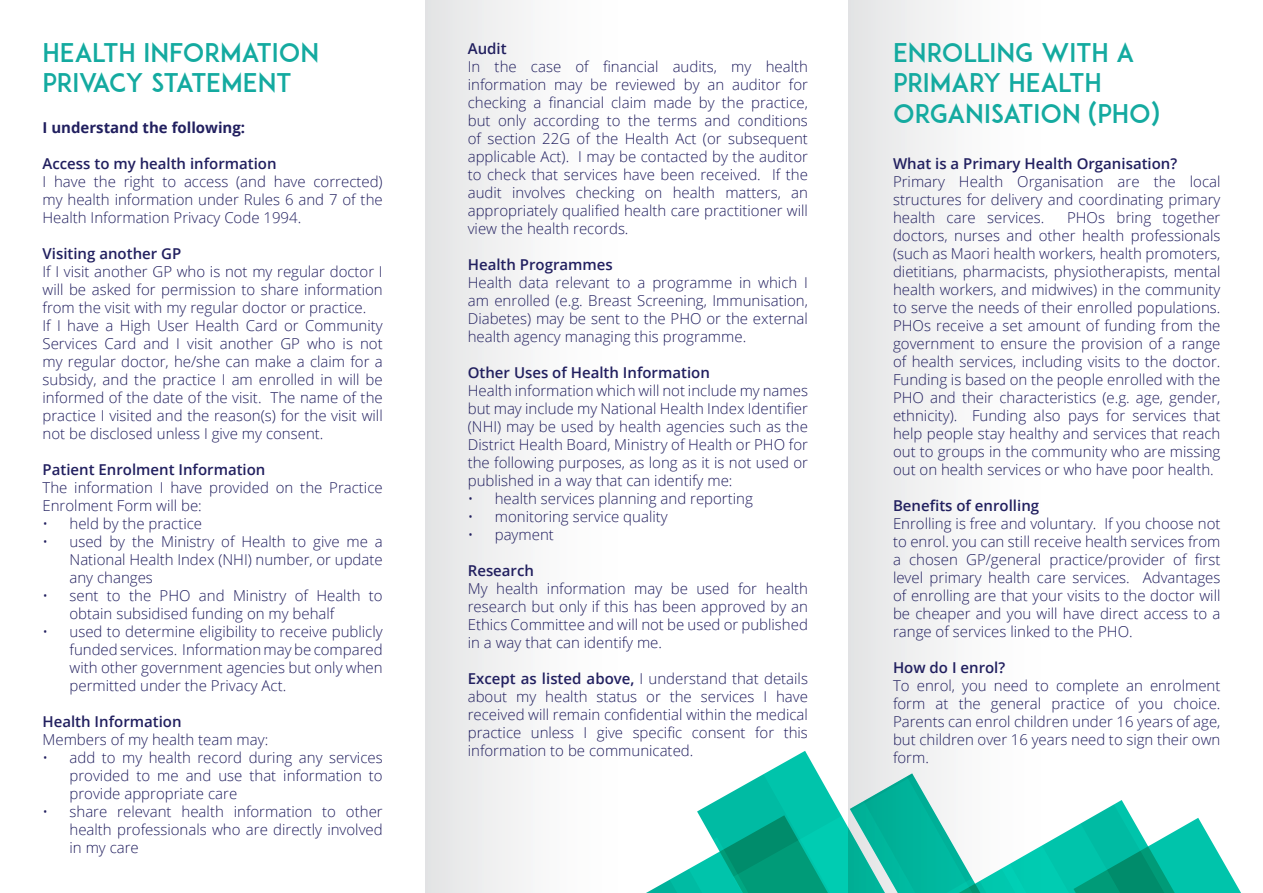
<style>
.page{position:relative;width:1263px;height:893px;background:#fff}
.page>*{position:absolute;margin:0;border:0;box-sizing:border-box;transform-origin:0 0}
.t1{font:25.5px/30.6px "ADAM.CGPRO";color:#14aaa0}
.t2{font:300 15px/18px "Open Sans";color:#211f5f;text-align:justify}
.t3{font:600 15px "Open Sans";color:#211f5f}
.t4{font:700 15px "Open Sans";color:#211f5f}
.s1{font-weight:600}
</style>
<div class="page">
<svg style="left:646px;top:751px;width:595px;height:142px"></svg>
<div style="left:426px;top:0;width:197px;height:893px;background:linear-gradient(to right,#e5e5e6,#fff)"></div>
<svg style="left:848px;top:0;width:198px;height:893px"></svg>
<p class="t1" style="left:43px;top:37px;width:278px">HEALTH INFORMATION<br>PRIVACY STATEMENT</p>
<p class="t4" style="left:43px;top:117px;width:204px">I understand the following:</p>
<p class="t3" style="left:43px;top:153px;width:236px">Access to my health information</p>
<p class="t2" style="left:43px;top:172px;width:342px">I have the right to access (and have corrected) my health information under Rules 6 and 7 of the Health Information Privacy Code 1994.</p>
<p class="t3" style="left:43px;top:243px;width:140px">Visiting another GP</p>
<p class="t2" style="left:43px;top:262px;width:342px">If I visit another GP who is not my regular doctor I will be asked for permission to share information from the visit with my regular doctor or practice.</p>
<p class="t2" style="left:43px;top:316px;width:342px">If I have a High User Health Card or Community Services Card and I visit another GP who is not my regular doctor, he/she can make a claim for a subsidy, and the practice I am enrolled in will be informed of the date of the visit. The name of the practice I visited and the reason(s) for the visit will not be disclosed unless I give my consent.</p>
<p class="t3" style="left:43px;top:459px;width:224px">Patient Enrolment Information</p>
<p class="t2" style="left:43px;top:478px;width:342px">The information I have provided on the Practice<br>Enrolment Form will be:</p>
<p class="t2" style="left:43px;top:514px;width:161px">• held by the practice</p>
<p class="t2" style="left:70px;top:532px;width:315px;text-indent:-27px">• used by the Ministry of Health to give me a National Health Index (NHI) number, or update any changes</p>
<p class="t2" style="left:70px;top:586px;width:315px;text-indent:-27px">• sent to the PHO and Ministry of Health to obtain subsidised funding on my behalf</p>
<p class="t2" style="left:70px;top:622px;width:315px;text-indent:-27px">• used to determine eligibility to receive publicly funded services. Information may be compared with other government agencies but only when permitted under the Privacy Act.</p>
<p class="t3" style="left:43px;top:711px;width:141px">Health Information</p>
<p class="t2" style="left:43px;top:730px;width:227px">Members of my health team may:</p>
<p class="t2" style="left:70px;top:748px;width:315px;text-indent:-27px">• add to my health record during any services provided to me and use that information to provide appropriate care</p>
<p class="t2" style="left:70px;top:802px;width:315px;text-indent:-27px">• share relevant health information to other health professionals who are directly involved in my care</p>
<p class="t3" style="left:468px;top:38px;width:40px">Audit</p>
<p class="t2" style="left:468px;top:57px;width:342px">In the case of financial audits, my health information may be reviewed by an auditor for checking a financial claim made by the practice, but only according to the terms and conditions of section 22G of the Health Act (or subsequent applicable Act). I may be contacted by the auditor to check that services have been received. If the audit involves checking on health matters, an appropriately qualified health care practitioner will view the health records.</p>
<p class="t3" style="left:468px;top:254px;width:147px">Health Programmes</p>
<p class="t2" style="left:468px;top:273px;width:342px">Health data relevant to a programme in which I am enrolled (e.g. Breast Screening, Immunisation, Diabetes) may be sent to the PHO or the external health agency managing this programme.</p>
<p class="t3" style="left:468px;top:362px;width:244px">Other Uses of Health Information</p>
<p class="t2" style="left:468px;top:381px;width:342px">Health information which will not include my names but may include my National Health Index Identifier (NHI) may be used by health agencies such as the District Health Board, Ministry of Health or PHO for the following purposes, as long as it is not used or published in a way that can identify me:</p>
<p class="t2" style="left:468px;top:489px;width:287px">• health services planning and reporting</p>
<p class="t2" style="left:468px;top:507px;width:201px">• monitoring service quality</p>
<p class="t2" style="left:468px;top:525px;width:88px">• payment</p>
<p class="t3" style="left:468px;top:560px;width:68px">Research</p>
<p class="t2" style="left:468px;top:579px;width:342px">My health information may be used for health research but only if this has been approved by an Ethics Committee and will not be used or published in a way that can identify me.</p>
<p class="t2" style="left:468px;top:669px;width:342px"><span class="s1">Except as listed above,</span> I understand that details about my health status or the services I have received will remain confidential within the medical practice unless I give specific consent for this information to be communicated.</p>
<p class="t1" style="left:893px;top:37px;width:243px">ENROLLING WITH A</p>
<p class="t1" style="left:893px;top:67px;width:268px">PRIMARY HEALTH<br>ORGANISATION (PHO)</p>
<p class="t3" style="left:893px;top:153px;width:286px">What is a Primary Health Organisation?</p>
<p class="t2" style="left:893px;top:172px;width:329px">Primary Health Organisation are the local structures for delivery and coordinating primary health care services.</p>
<p class="t2" style="left:893px;top:208px;width:329px;text-indent:174px">PHOs bring together doctors, nurses and other health professionals (such as Maori health workers, health promoters, dietitians, pharmacists, physiotherapists, mental health workers, and midwives) in the community to serve the needs of their enrolled populations.<br>PHOs receive a set amount of funding from the government to ensure the provision of a range of health services, including visits to the doctor.<br>Funding is based on the people enrolled with the PHO and their characteristics (e.g. age, gender, ethnicity). Funding also pays for services that help people stay healthy and services that reach out to groups in the community who are missing out on health services or who have poor health.</p>
<p class="t3" style="left:893px;top:495px;width:148px">Benefits of enrolling</p>
<p class="t2" style="left:893px;top:514px;width:329px">Enrolling is free and voluntary. If you choose not to enrol. you can still receive health services from a chosen GP/general practice/provider of first level primary health care services. Advantages of enrolling are that your visits to the doctor will be cheaper and you will have direct access to a range of services linked to the PHO.</p>
<p class="t3" style="left:893px;top:657px;width:114px">How do I enrol?</p>
<p class="t2" style="left:893px;top:676px;width:329px">To enrol, you need to complete an enrolment form at the general practice of you choice.<br>Parents can enrol children under 16 years of age, but children over 16 years need to sign their own form.</p>
</div>
